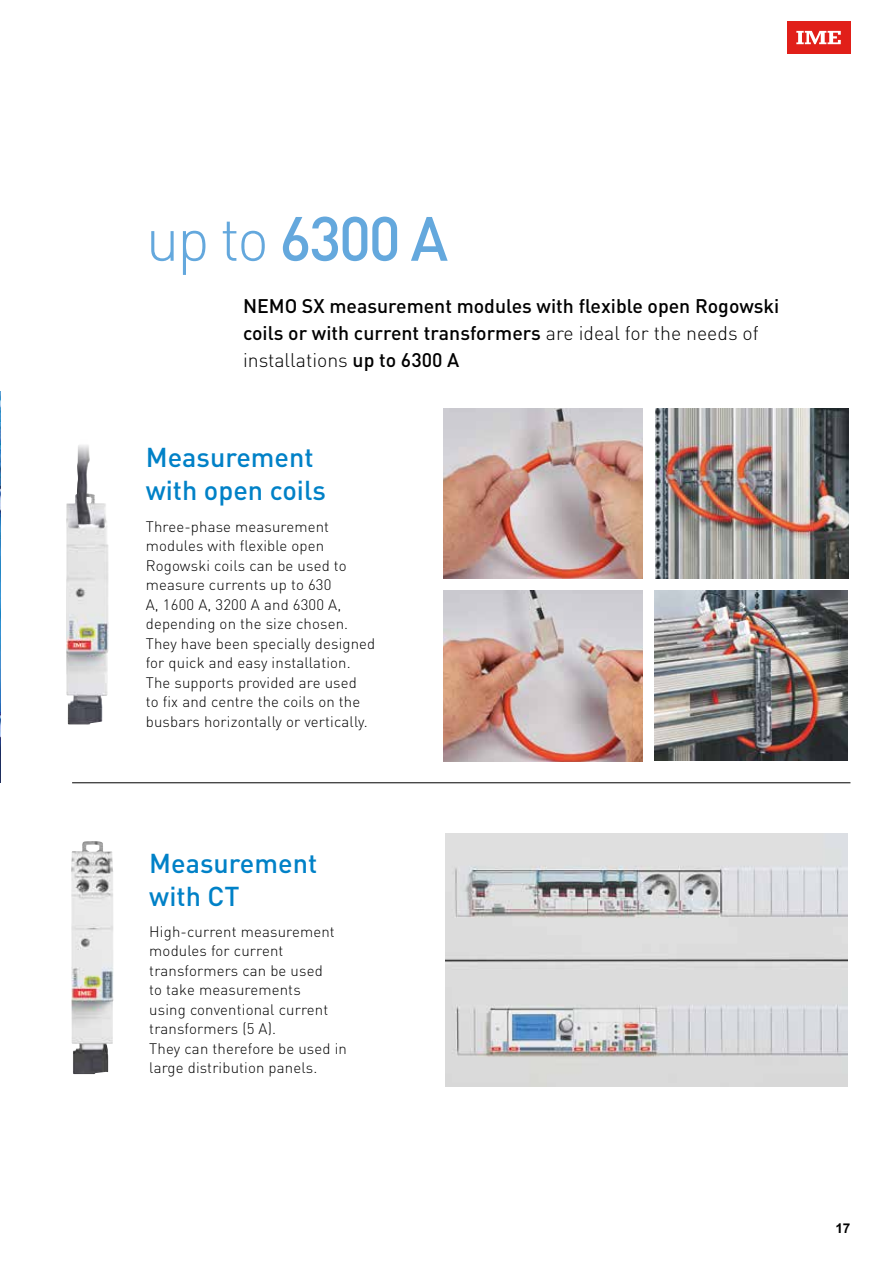
<style>
.page{position:relative;width:893px;height:1263px;background:#fff}
.page>*{position:absolute;margin:0;border:0;box-sizing:border-box;transform-origin:0 0}
.t1{font:500 61.5px "DIN Pro";color:#64a8dd}
.t2{font:500 27px/33px "DIN Pro";color:#0081c7}
.t3{font:500 19.5px/27px "DIN Pro";color:#000}
.t4{font:300 15px/19.5px "DIN Pro";letter-spacing:.01em;color:#000}
.t5{font:700 13.5px "Arial";color:#000}
.s1{font-weight:300}
</style>
<div class="page">
<div style="left:787px;top:21px;width:63px;height:33px;background:#e11f19"></div>
<svg style="left:796px;top:31px;width:45px;height:13px"></svg>
<img style="left:71px;top:841px;width:42px;height:233px">
<img style="left:66px;top:445px;width:43px;height:279px">
<hr style="left:72px;top:782px;width:778px;height:1px;background:#000">
<img style="left:444px;top:408px;width:198px;height:170px">
<img style="left:655px;top:408px;width:193px;height:170px">
<img style="left:655px;top:590px;width:193px;height:170px">
<img style="left:444px;top:591px;width:198px;height:170px">
<img style="left:445px;top:833px;width:403px;height:253px">
<img style="left:0;top:391px;width:1px;height:391px">
<h1 class="t1" style="left:146px;top:197px;width:304px"><span class="s1">up to</span> 6300 A</h1>
<h3 class="t3" style="left:243px;top:291px;width:538px">NEMO SX measurement modules with flexible open Rogowski coils or with current transformers <span class="s1">are ideal for the needs of installations</span> up to 6300 A</h3>
<h2 class="t2" style="left:146px;top:440px;width:182px">Measurement with open coils</h2>
<p class="t4" style="left:146px;top:516px;width:231px">Three-phase measurement modules with flexible open<br>Rogowski coils can be used to measure currents up to 630<br>A, 1600 A, 3200 A and 6300 A, depending on the size chosen.<br>They have been specially designed for quick and easy installation.<br>The supports provided are used<br>to fix and centre the coils on the busbars horizontally or vertically.</p>
<h2 class="t2" style="left:149px;top:845px;width:169px">Measurement with CT</h2>
<p class="t4" style="left:149px;top:921px;width:199px">High-current measurement modules for current transformers can be used<br>to take measurements<br>using conventional current transformers (5 A).<br>They can therefore be used in large distribution panels.</p>
<p class="t5" style="left:835px;top:1220px;width:17px">17</p>
</div>
